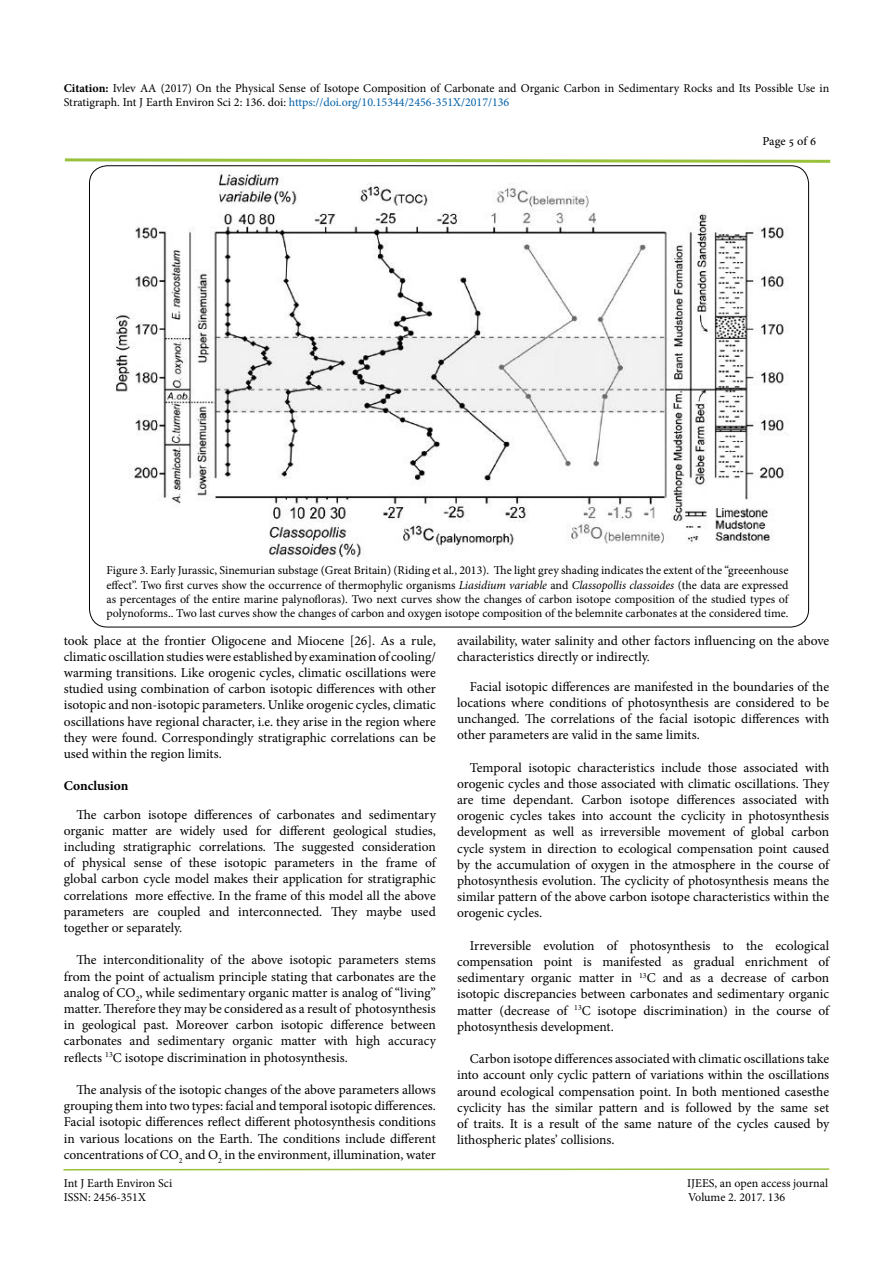
<style>
.page{position:relative;width:893px;height:1263px;background:#fff}
.page>*{position:absolute;margin:0;border:0;box-sizing:border-box;transform-origin:0 0}
.t1{font:13.5px/16.2px "Minion Pro";color:#000;text-align:justify}
.t2{font:700 13.5px "Minion Pro";color:#000}
.t3{font:12px/14.4px "Minion Pro";color:#000}
.t4{font:12px "Adobe Hebrew";letter-spacing:-.01em;color:#000}
.s1{font-weight:700}
.s2{color:#0060a8}
.s3{font-style:italic}
</style>
<div class="page">
<svg style="left:63px;top:1168px;width:767px;height:3px"></svg>
<svg style="left:64px;top:158px;width:767px;height:5px"></svg>
<img style="left:113px;top:172px;width:675px;height:387px">
<p class="t3" style="left:64px;top:81px;width:767px"><span class="s1">Citation:</span> Ivlev AA (2017) On the Physical Sense of Isotope Composition of Carbonate and Organic Carbon in Sedimentary Rocks and Its Possible Use in<br>Stratigraph. Int J Earth Environ Sci 2: 136. doi: <span class="s2">https://doi.org/10.15344/2456-351X/2017/136</span></p>
<p class="t4" style="left:763px;top:134px;width:55px">Page 5 of 6</p>
<p class="t3" style="left:107px;top:563px;width:684px;text-align:justify">Figure 3. Early Jurassic, Sinemurian substage (Great Britain) (Riding et al., 2013). The light grey shading indicates the extent of the “greeenhouse effect”. Two first curves show the occurrence of thermophylic organisms <span class="s3">Liasidium variable</span> and <span class="s3">Classopollis classoides</span> (the data are expressed as percentages of the entire marine palynofloras). Two next curves show the changes of carbon isotope composition of the studied types of polynoforms.. Two last curves show the changes of carbon and oxygen isotope composition of the belemnite carbonates at the considered time.</p>
<p class="t1" style="left:64px;top:632px;width:374px">took place at the frontier Oligocene and Miocene [26]. As a rule, climatic oscillation studies were established by examination of cooling/ warming transitions. Like orogenic cycles, climatic oscillations were studied using combination of carbon isotopic differences with other isotopic and non-isotopic parameters. Unlike orogenic cycles, climatic oscillations have regional character, i.e. they arise in the region where they were found. Correspondingly stratigraphic correlations can be used within the region limits.</p>
<p class="t2" style="left:64px;top:777px;width:66px">Conclusion</p>
<p class="t1" style="left:64px;top:806px;width:374px;text-indent:13px">The carbon isotope differences of carbonates and sedimentary organic matter are widely used for different geological studies, including stratigraphic correlations. The suggested consideration of physical sense of these isotopic parameters in the frame of global carbon cycle model makes their application for stratigraphic correlations more effective. In the frame of this model all the above parameters are coupled and interconnected. They maybe used together or separately.</p>
<p class="t1" style="left:64px;top:952px;width:374px;text-indent:13px">The interconditionality of the above isotopic parameters stems from the point of actualism principle stating that carbonates are the analog of CO<sub>2</sub>, while sedimentary organic matter is analog of “living” matter. Therefore they may be considered as a result of photosynthesis in geological past. Moreover carbon isotopic difference between carbonates and sedimentary organic matter with high accuracy reflects <sup>13</sup>C isotope discrimination in photosynthesis.</p>
<p class="t1" style="left:64px;top:1082px;width:374px;text-indent:13px">The analysis of the isotopic changes of the above parameters allows grouping them into two types: facial and temporal isotopic differences.<br>Facial isotopic differences reflect different photosynthesis conditions in various locations on the Earth. The conditions include different concentrations of CO<sub>2</sub> and O<sub>2</sub> in the environment, illumination, water</p>
<p class="t1" style="left:457px;top:632px;width:374px">availability, water salinity and other factors influencing on the above characteristics directly or indirectly.</p>
<p class="t1" style="left:457px;top:678px;width:374px;text-indent:13px">Facial isotopic differences are manifested in the boundaries of the locations where conditions of photosynthesis are considered to be unchanged. The correlations of the facial isotopic differences with other parameters are valid in the same limits.</p>
<p class="t1" style="left:457px;top:759px;width:374px;text-indent:13px">Temporal isotopic characteristics include those associated with orogenic cycles and those associated with climatic oscillations. They are time dependant. Carbon isotope differences associated with orogenic cycles takes into account the cyclicity in photosynthesis development as well as irreversible movement of global carbon cycle system in direction to ecological compensation point caused by the accumulation of oxygen in the atmosphere in the course of photosynthesis evolution. The cyclicity of photosynthesis means the similar pattern of the above carbon isotope characteristics within the orogenic cycles.</p>
<p class="t1" style="left:457px;top:937px;width:374px;text-indent:13px">Irreversible evolution of photosynthesis to the ecological compensation point is manifested as gradual enrichment of sedimentary organic matter in <sup>13</sup>С and as a decrease of carbon isotopic discrepancies between carbonates and sedimentary organic matter (decrease of <sup>13</sup>С isotope discrimination) in the course of photosynthesis development.</p>
<p class="t1" style="left:457px;top:1051px;width:374px;text-indent:13px">Carbon isotope differences associated with climatic oscillations take into account only cyclic pattern of variations within the oscillations around ecological compensation point. In both mentioned casesthe cyclicity has the similar pattern and is followed by the same set of traits. It is a result of the same nature of the cycles caused by lithospheric plates’ collisions.</p>
<p class="t3" style="left:64px;top:1176px;width:110px">Int J Earth Environ Sci</p>
<p class="t3" style="left:687px;top:1176px;width:142px">IJEES, an open access journal</p>
<p class="t3" style="left:64px;top:1190px;width:84px">ISSN: 2456-351X</p>
<p class="t3" style="left:688px;top:1190px;width:99px">Volume 2. 2017. 136</p>
</div>
